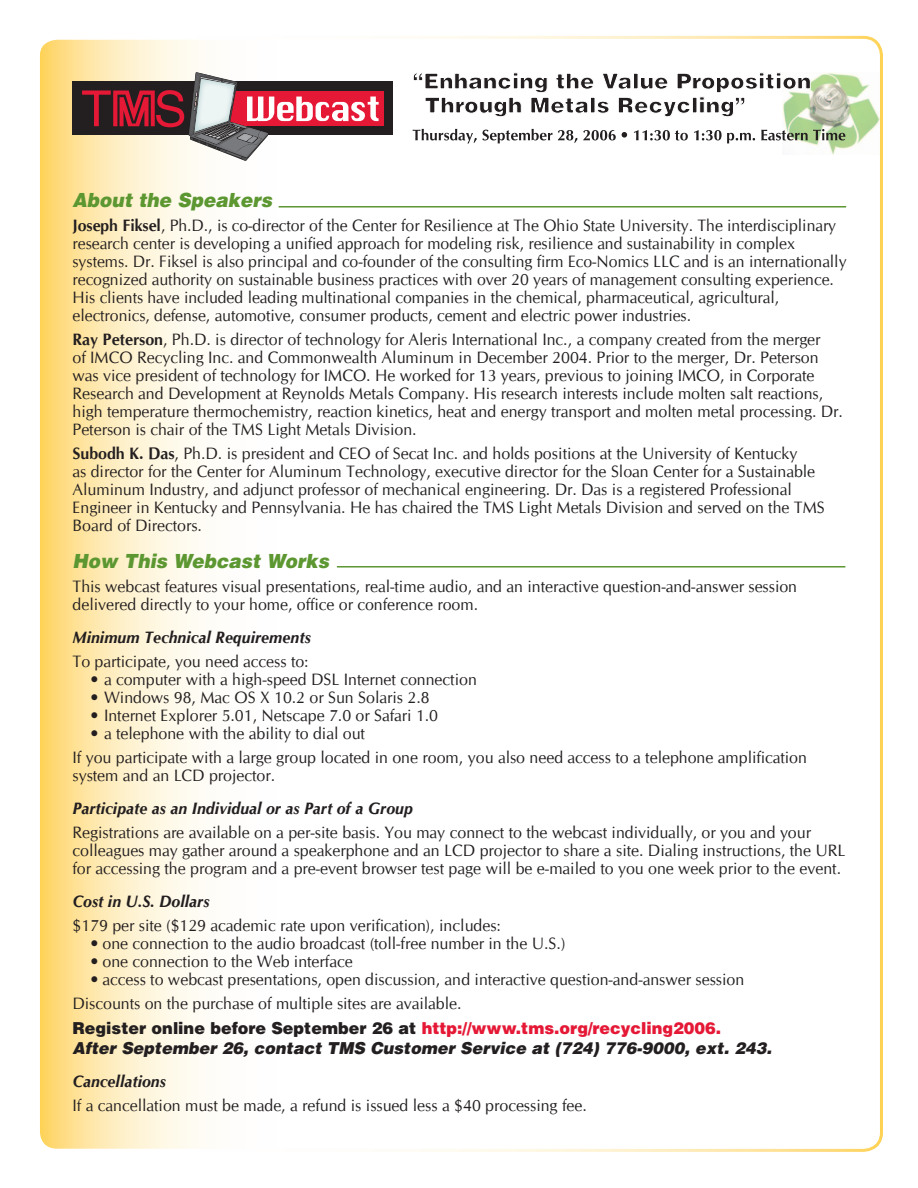
<style>
.page{position:relative;width:918px;height:1188px;background:#fff}
.page>*{position:absolute;margin:0;border:0;box-sizing:border-box;transform-origin:0 0}
.t1{font:italic 900 19.5px "Helvetica";color:#5c9731;scale:.95 1}
.t2{font:16.5px/18px "CG Omega";color:#231f20}
.t3{font:16.5px/18px "CG Omega";color:#231f20;scale:.96 1}
.t4{font:italic 900 16.5px/19.5px "Helvetica";color:#231f20}
.t5{font:italic 700 16.5px "CG Omega";color:#231f20}
.s1{font-weight:700}
.s2{font-style:normal}
.s3{font-style:normal;color:#e51836}
</style>
<div class="page">
<img style="left:784px;top:73px;width:95px;height:82px">
<svg style="left:39px;top:40px;width:293px;height:1109px"></svg>
<div style="left:73px;top:82px;width:320px;height:53px;background:#231f20"></div>
<div style="left:223px;top:91px;width:161px;height:35px;background:#e51836"></div>
<svg style="left:82px;top:72px;width:297px;height:89px"></svg>
<hr style="left:279px;top:206px;width:567px;height:2px;background:#5c9731">
<hr style="left:337px;top:566px;width:508px;height:2px;background:#5c9731">
<svg style="left:413px;top:72px;width:398px;height:45px"></svg>
<svg style="left:413px;top:129px;width:432px;height:14px"></svg>
<p class="t1" style="left:73px;top:188px;width:212px">About the Speakers</p>
<p class="t3" style="left:73px;top:217px;width:808px"><span class="s1">Joseph Fiksel</span>, Ph.D., is co-director of the Center for Resilience at The Ohio State University. The interdisciplinary research center is developing a unified approach for modeling risk, resilience and sustainability in complex systems. Dr. Fiksel is also principal and co-founder of the consulting firm Eco-Nomics LLC and is an internationally recognized authority on sustainable business practices with over 20 years of management consulting experience.<br>His clients have included leading multinational companies in the chemical, pharmaceutical, agricultural, electronics, defense, automotive, consumer products, cement and electric power industries.</p>
<p class="t2" style="left:73px;top:331px;width:772px"><span class="s1">Ray Peterson</span>, Ph.D. is director of technology for Aleris International Inc., a company created from the merger<br>of IMCO Recycling Inc. and Commonwealth Aluminum in December 2004. Prior to the merger, Dr. Peterson was vice president of technology for IMCO. He worked for 13 years, previous to joining IMCO, in Corporate Research and Development at Reynolds Metals Company. His research interests include molten salt reactions, high temperature thermochemistry, reaction kinetics, heat and energy transport and molten metal processing. Dr.<br>Peterson is chair of the TMS Light Metals Division.</p>
<p class="t2" style="left:73px;top:445px;width:754px"><span class="s1">Subodh K. Das</span>, Ph.D. is president and CEO of Secat Inc. and holds positions at the University of Kentucky<br>as director for the Center for Aluminum Technology, executive director for the Sloan Center for a Sustainable Aluminum Industry, and adjunct professor of mechanical engineering. Dr. Das is a registered Professional Engineer in Kentucky and Pennsylvania. He has chaired the TMS Light Metals Division and served on the TMS Board of Directors.</p>
<p class="t1" style="left:73px;top:548px;width:272px">How This Webcast Works</p>
<p class="t2" style="left:73px;top:577px;width:726px">This webcast features visual presentations, real-time audio, and an interactive question-and-answer session delivered directly to your home, office or conference room.</p>
<p class="t5" style="left:73px;top:627px;width:240px">Minimum Technical Requirements</p>
<p class="t2" style="left:73px;top:652px;width:238px">To participate, you need access to:</p>
<p class="t2" style="left:91px;top:670px;width:388px">• a computer with a high-speed DSL Internet connection</p>
<p class="t2" style="left:91px;top:688px;width:341px">• Windows 98, Mac OS X 10.2 or Sun Solaris 2.8</p>
<p class="t2" style="left:91px;top:706px;width:349px">• Internet Explorer 5.01, Netscape 7.0 or Safari 1.0</p>
<p class="t2" style="left:73px;top:721px;width:736px;line-height:24px;text-indent:18px">• a telephone with the ability to dial out<br>If you participate with a large group located in one room, you also need access to a telephone amplification</p>
<p class="t2" style="left:73px;top:766px;width:204px">system and an LCD projector.</p>
<p class="t5" style="left:73px;top:798px;width:342px">Participate as an Individual or as Part of a Group</p>
<p class="t2" style="left:73px;top:823px;width:775px">Registrations are available on a per-site basis. You may connect to the webcast individually, or you and your colleagues may gather around a speakerphone and an LCD projector to share a site. Dialing instructions, the URL for accessing the program and a pre-event browser test page will be e-mailed to you one week prior to the event.</p>
<p class="t5" style="left:73px;top:891px;width:139px">Cost in U.S. Dollars</p>
<p class="t2" style="left:73px;top:916px;width:430px">$179 per site ($129 academic rate upon verification), includes:</p>
<p class="t2" style="left:91px;top:934px;width:476px">• one connection to the audio broadcast (toll-free number in the U.S.)</p>
<p class="t2" style="left:91px;top:952px;width:264px">• one connection to the Web interface</p>
<p class="t2" style="left:73px;top:967px;width:673px;line-height:24px;text-indent:18px">• access to webcast presentations, open discussion, and interactive question-and-answer session<br>Discounts on the purchase of multiple sites are available.</p>
<p class="t4" style="left:73px;top:1018px;width:701px"><span class="s2">Register online before September 26 at</span> <span class="s3">http://www.tms.org/recycling2006.<br></span>After September 26, contact TMS Customer Service at (724) 776-9000, ext. 243.</p>
<p class="t5" style="left:73px;top:1071px;width:95px">Cancellations</p>
<p class="t2" style="left:73px;top:1096px;width:516px">If a cancellation must be made, a refund is issued less a $40 processing fee.</p>
</div>
